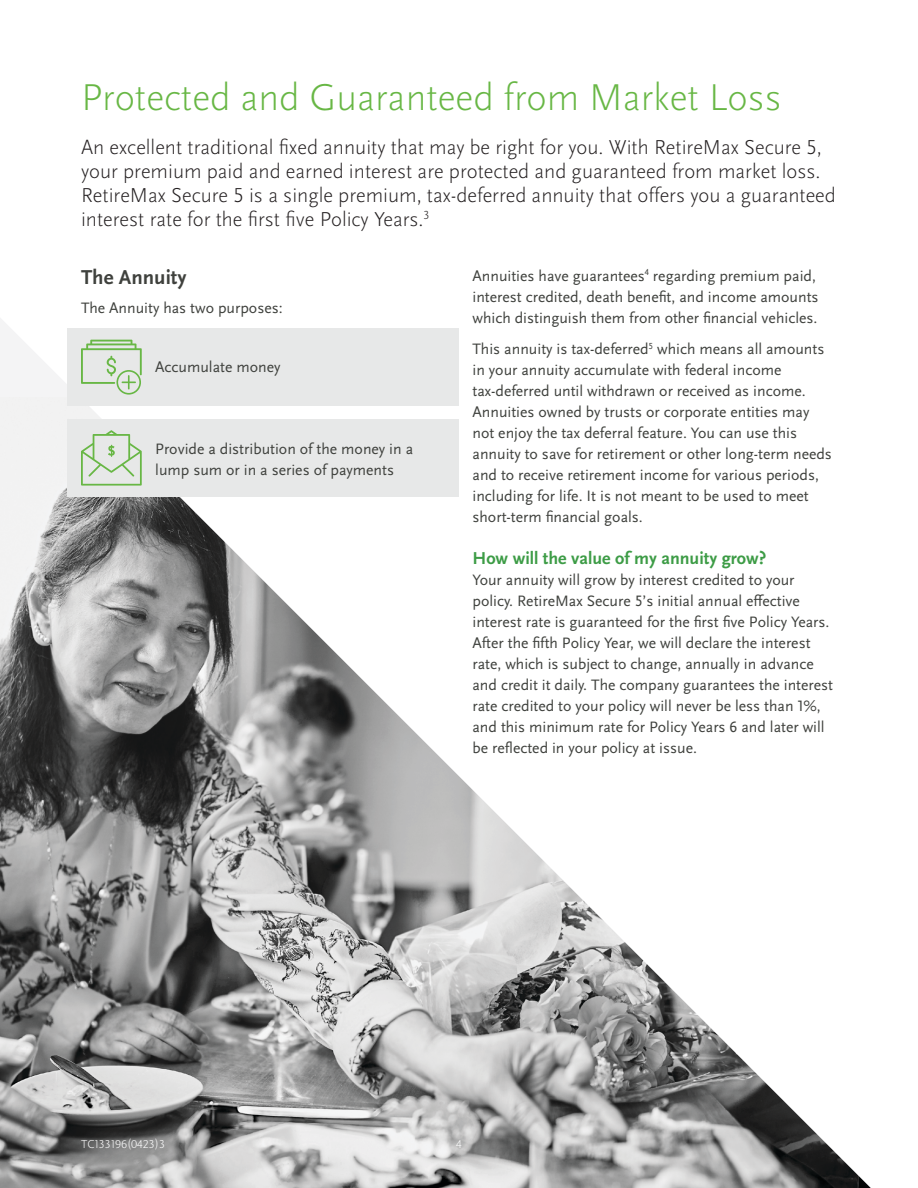
<style>
.page{position:relative;width:918px;height:1188px;background:#fff}
.page>*{position:absolute;margin:0;border:0;box-sizing:border-box;transform-origin:0 0}
.t1{font:300 39px "Scala Sans OT";color:#68b745}
.t2{font:300 21px/24px "Scala Sans OT";color:#231f20}
.t3{font:700 21px "Scala Sans OT";color:#3f413d}
.t4{font:700 18px "Scala Sans OT";color:#3d9c46}
.t5{font:15.75px/21px "Scala Sans OT";color:#3f413d}
.t6{font:300 12px "Scala Sans OT";color:#fff}
</style>
<div class="page">
<svg style="left:0;top:318px;width:68px;height:79px;fill:#f4f4f5"></svg>
<img style="left:0;top:397px;width:871px;height:791px">
<div style="left:68px;top:419px;width:391px;height:78px;background:#e7e8e8"></div>
<div style="left:68px;top:328px;width:391px;height:78px;background:#e7e8e8"></div>
<svg style="left:81px;top:340px;width:61px;height:55px"></svg>
<svg style="left:81px;top:430px;width:61px;height:56px"></svg>
<h1 class="t1" style="left:81px;top:74px;width:702px">Protected and Guaranteed from Market Loss</h1>
<p class="t2" style="left:81px;top:135px;width:756px">An excellent traditional fixed annuity that may be right for you. With RetireMax Secure 5, your premium paid and earned interest are protected and guaranteed from market loss.<br>RetireMax Secure 5 is a single premium, tax-deferred annuity that offers you a guaranteed interest rate for the first five Policy Years.<sup>3</sup></p>
<h2 class="t3" style="left:81px;top:264px;width:107px">The Annuity</h2>
<p class="t5" style="left:81px;top:298px;width:203px">The Annuity has two purposes:</p>
<p class="t5" style="left:472px;top:265px;width:348px">Annuities have guarantees<sup>4</sup> regarding premium paid, interest credited, death benefit, and income amounts which distinguish them from other financial vehicles.</p>
<p class="t5" style="left:473px;top:339px;width:361px">This annuity is tax-deferred<sup>5</sup> which means all amounts in your annuity accumulate with federal income tax-deferred until withdrawn or received as income.<br>Annuities owned by trusts or corporate entities may not enjoy the tax deferral feature. You can use this annuity to save for retirement or other long-term needs and to receive retirement income for various periods, including for life. It is not meant to be used to meet short-term financial goals.</p>
<p class="t4" style="left:472px;top:548px;width:295px">How will the value of my annuity grow?</p>
<p class="t5" style="left:472px;top:570px;width:362px">Your annuity will grow by interest credited to your policy. RetireMax Secure 5’s initial annual effective interest rate is guaranteed for the first five Policy Years.<br>After the fifth Policy Year, we will declare the interest rate, which is subject to change, annually in advance and credit it daily. The company guarantees the interest rate credited to your policy will never be less than 1%, and this minimum rate for Policy Years 6 and later will be reflected in your policy at issue.</p>
<p class="t5" style="left:155px;top:356px;width:127px">Accumulate money</p>
<p class="t5" style="left:155px;top:438px;width:259px">Provide a distribution of the money in a lump sum or in a series of payments</p>
<p class="t6" style="left:81px;top:1136px;width:86px">TC133196(0423)3</p>
<p class="t6" style="left:456px;top:1136px;width:7px">4</p>
</div>
